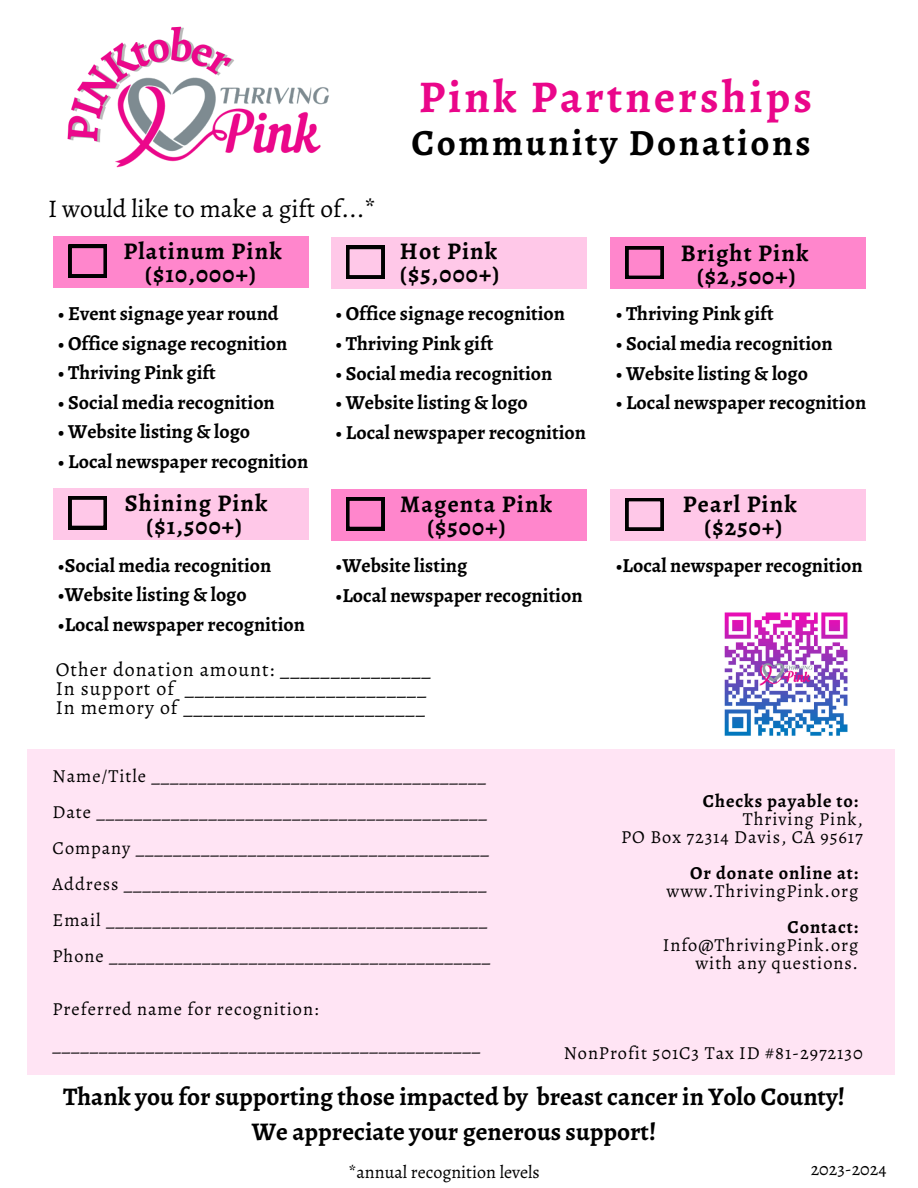
<style>
.page{position:relative;width:918px;height:1188px;background:#fff}
.page>*{position:absolute;margin:0;border:0;box-sizing:border-box;transform-origin:0 0}
.t1{font:700 45.45px "Alegreya";letter-spacing:.07em;color:#ea068a}
.t2{font:700 37.05px "Alegreya";letter-spacing:.07em;color:#000}
.t3{font:700 25.35px "Alegreya";color:#000}
.t4{font:25.35px "Alegreya";color:#000}
.t5{font:700 24px "Alegreya";letter-spacing:.05em;color:#000}
.t6{font:700 19.95px "Alegreya";color:#000}
.t7{font:19.95px "Alegreya";letter-spacing:.05em;color:#000}
.t8{font:18.3px "Alegreya";letter-spacing:.05em;color:#000}
.t9{font:700 18.3px "Alegreya";letter-spacing:.05em;color:#000}
.t10{font:18px "Alegreya";color:#000}
</style>
<div class="page">
<div style="left:54px;top:236px;width:255px;height:51px;background:#ff86cc"></div>
<img style="left:67px;top:26px;width:262px;height:142px">
<svg style="left:69px;top:245px;width:38px;height:32px"></svg>
<div style="left:331px;top:237px;width:255px;height:52px;background:#ffc8e8"></div>
<svg style="left:346px;top:246px;width:38px;height:32px"></svg>
<div style="left:611px;top:238px;width:255px;height:51px;background:#ff86cc"></div>
<svg style="left:625px;top:246px;width:39px;height:33px"></svg>
<div style="left:54px;top:488px;width:255px;height:51px;background:#ffc8e8"></div>
<svg style="left:69px;top:496px;width:38px;height:33px"></svg>
<div style="left:331px;top:489px;width:255px;height:51px;background:#ff86cc"></div>
<svg style="left:346px;top:497px;width:38px;height:33px"></svg>
<div style="left:611px;top:489px;width:255px;height:52px;background:#ffc8e8"></div>
<svg style="left:625px;top:498px;width:39px;height:33px"></svg>
<img style="left:724px;top:612px;width:124px;height:124px">
<div style="left:27px;top:750px;width:868px;height:325px;background:#ffe4f4"></div>
<p class="t4" style="left:48px;top:191px;width:330px">I would like to make a gift of...*</p>
<p class="t5" style="left:124px;top:235px;width:160px">Platinum Pink</p>
<p class="t5" style="left:145px;top:258px;width:113px">($10,000+)</p>
<p class="t1" style="left:419px;top:66px;width:395px">Pink Partnerships</p>
<p class="t2" style="left:412px;top:117px;width:401px">Community Donations</p>
<p class="t5" style="left:400px;top:234px;width:99px">Hot Pink</p>
<p class="t5" style="left:400px;top:258px;width:101px">($5,000+)</p>
<p class="t5" style="left:681px;top:236px;width:129px">Bright Pink</p>
<p class="t5" style="left:697px;top:260px;width:100px">($2,500+)</p>
<p class="t6" style="left:58px;top:300px;width:222px">• Event signage year round</p>
<p class="t6" style="left:58px;top:329px;width:231px">• Office signage recognition</p>
<p class="t6" style="left:58px;top:359px;width:159px">• Thriving Pink gift</p>
<p class="t6" style="left:58px;top:389px;width:218px">• Social media recognition</p>
<p class="t6" style="left:58px;top:418px;width:194px">• Website listing &amp; logo</p>
<p class="t6" style="left:58px;top:448px;width:252px">• Local newspaper recognition</p>
<p class="t5" style="left:125px;top:486px;width:144px">Shining Pink</p>
<p class="t5" style="left:146px;top:510px;width:98px">($1,500+)</p>
<p class="t6" style="left:58px;top:551px;width:215px">•Social media recognition</p>
<p class="t6" style="left:58px;top:581px;width:190px">•Website listing &amp; logo</p>
<p class="t6" style="left:58px;top:611px;width:249px">•Local newspaper recognition</p>
<p class="t6" style="left:336px;top:300px;width:231px">• Office signage recognition</p>
<p class="t6" style="left:336px;top:330px;width:159px">• Thriving Pink gift</p>
<p class="t6" style="left:336px;top:359px;width:218px">• Social media recognition</p>
<p class="t6" style="left:336px;top:389px;width:194px">• Website listing &amp; logo</p>
<p class="t6" style="left:336px;top:419px;width:252px">• Local newspaper recognition</p>
<p class="t5" style="left:400px;top:487px;width:153px">Magenta Pink</p>
<p class="t5" style="left:427px;top:510px;width:80px">($500+)</p>
<p class="t6" style="left:336px;top:552px;width:133px">•Website listing</p>
<p class="t6" style="left:336px;top:581px;width:249px">•Local newspaper recognition</p>
<p class="t7" style="left:56px;top:655px;width:376px">Other donation amount: _______________</p>
<p class="t7" style="left:56px;top:675px;width:372px">In support of ________________________</p>
<p class="t7" style="left:56px;top:694px;width:370px">In memory of ________________________</p>
<p class="t6" style="left:616px;top:300px;width:159px">• Thriving Pink gift</p>
<p class="t6" style="left:616px;top:330px;width:218px">• Social media recognition</p>
<p class="t6" style="left:616px;top:359px;width:194px">• Website listing &amp; logo</p>
<p class="t6" style="left:616px;top:389px;width:252px">• Local newspaper recognition</p>
<p class="t5" style="left:683px;top:487px;width:116px">Pearl Pink</p>
<p class="t5" style="left:704px;top:510px;width:80px">($250+)</p>
<p class="t6" style="left:616px;top:552px;width:249px">•Local newspaper recognition</p>
<p class="t8" style="left:53px;top:763px;width:435px">Name/Title ____________________________________</p>
<p class="t8" style="left:53px;top:799px;width:436px">Date __________________________________________</p>
<p class="t8" style="left:53px;top:835px;width:438px">Company ______________________________________</p>
<p class="t8" style="left:53px;top:871px;width:435px">Address _______________________________________</p>
<p class="t8" style="left:53px;top:907px;width:436px">Email _________________________________________</p>
<p class="t8" style="left:53px;top:943px;width:439px">Phone _________________________________________</p>
<p class="t8" style="left:53px;top:997px;width:267px">Preferred name for recognition:</p>
<p class="t8" style="left:53px;top:1033px;width:429px">______________________________________________</p>
<p class="t9" style="left:703px;top:788px;width:157px">Checks payable to:</p>
<p class="t8" style="left:743px;top:806px;width:121px">Thriving Pink,</p>
<p class="t8" style="left:621px;top:824px;width:243px">PO Box 72314 Davis, CA 95617</p>
<p class="t9" style="left:690px;top:860px;width:169px">Or donate online at:</p>
<p class="t8" style="left:666px;top:878px;width:193px">www.ThrivingPink.org</p>
<p class="t9" style="left:787px;top:914px;width:72px">Contact:</p>
<p class="t8" style="left:663px;top:932px;width:197px">Info@ThrivingPink.org</p>
<p class="t8" style="left:695px;top:950px;width:164px">with any questions.</p>
<p class="t8" style="left:564px;top:1040px;width:300px">NonProfit 501C3 Tax ID #81-2972130</p>
<p class="t3" style="left:63px;top:1079px;width:783px">Thank you for supporting those impacted by breast cancer in Yolo County!</p>
<p class="t3" style="left:252px;top:1114px;width:406px">We appreciate your generous support!</p>
<p class="t10" style="left:348px;top:1159px;width:193px">*annual recognition levels</p>
<p class="t10" style="left:811px;top:1157px;width:77px">2023-2024</p>
</div>
